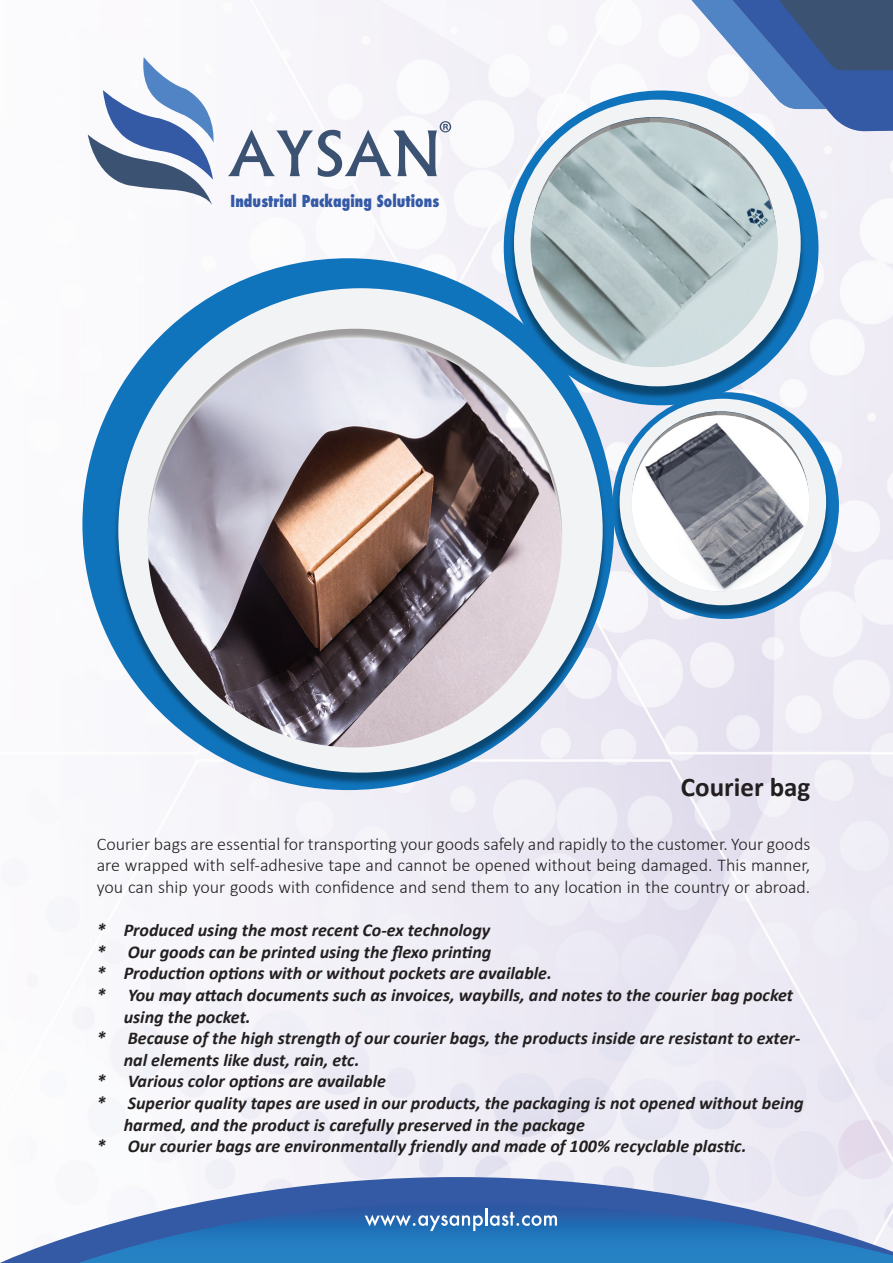
<style>
.page{position:relative;width:893px;height:1263px;background:#fff}
.page>*{position:absolute;margin:0;border:0;box-sizing:border-box;transform-origin:0 0}
.t1{font:700 27px "Calibri";color:#231f20}
.t2{font:italic 700 18px "Calibri";color:#231f20}
.t3{font:300 18px/21.6px "Calibri";color:#231f20;text-align:justify}
.t4{font:800 condensed 16.05px "Futura";letter-spacing:.005em;color:#345aa6;scale:.95 1}
</style>
<div class="page">
<img style="left:29px;top:0;width:864px;height:1177px">
<svg style="left:679px;top:0;width:214px;height:131px"></svg>
<svg style="left:88px;top:57px;width:129px;height:148px"></svg>
<svg style="left:228px;top:121px;width:223px;height:56px"></svg>
<svg style="left:0;top:1177px;width:893px;height:86px"></svg>
<svg style="left:79px;top:1202px;width:814px;height:61px;background:#4281bf"></svg>
<div style="left:82px;top:258px;width:532px;height:532px;background:#1074bc;border-radius:50%"></div>
<img style="left:112px;top:290px;width:497px;height:498px">
<svg style="left:118px;top:288px;width:485px;height:485px;fill:#f2f3f4"></svg>
<img style="left:148px;top:338px;width:413px;height:409px">
<svg style="left:365px;top:1208px;width:192px;height:23px;background:#5283bd"></svg>
<img style="left:507px;top:102px;width:301px;height:299px">
<svg style="left:514px;top:100px;width:287px;height:286px;fill:#f2f0f4"></svg>
<img style="left:531px;top:123px;width:247px;height:244px">
<img style="left:613px;top:401px;width:220px;height:220px">
<svg style="left:620px;top:399px;width:206px;height:206px"></svg>
<img style="left:632px;top:415px;width:177px;height:176px">
<p class="t4" style="left:231px;top:190px;width:221px">Industrial Packaging Solutions</p>
<h1 class="t1" style="left:681px;top:769px;width:131px">Courier bag</h1>
<p class="t3" style="left:97px;top:832px;width:715px">Courier bags are essential for transporting your goods safely and rapidly to the customer. Your goods are wrapped with self-adhesive tape and cannot be opened without being damaged. This manner, you can ship your goods with confidence and send them to any location in the country or abroad.</p>
<p class="t2" style="left:97px;top:919px;width:395px">* Produced using the most recent Co-ex technology</p>
<p class="t2" style="left:97px;top:940px;width:396px">* Our goods can be printed using the flexo printing</p>
<p class="t2" style="left:97px;top:962px;width:457px">* Production options with or without pockets are available.</p>
<p class="t2" style="left:97px;top:983px;width:698px">* You may attach documents such as invoices, waybills, and notes to the courier bag pocket</p>
<p class="t2" style="left:124px;top:1005px;width:129px">using the pocket.</p>
<p class="t2" style="left:97px;top:1027px;width:705px">* Because of the high strength of our courier bags, the products inside are resistant to exter-</p>
<p class="t2" style="left:124px;top:1048px;width:237px">nal elements like dust, rain, etc.</p>
<p class="t2" style="left:97px;top:1070px;width:291px">* Various color options are available</p>
<p class="t2" style="left:97px;top:1091px;width:708px">* Superior quality tapes are used in our products, the packaging is not opened without being</p>
<p class="t2" style="left:124px;top:1113px;width:463px">harmed, and the product is carefully preserved in the package</p>
<p class="t2" style="left:97px;top:1135px;width:651px">* Our courier bags are environmentally friendly and made of 100% recyclable plastic.</p>
</div>
